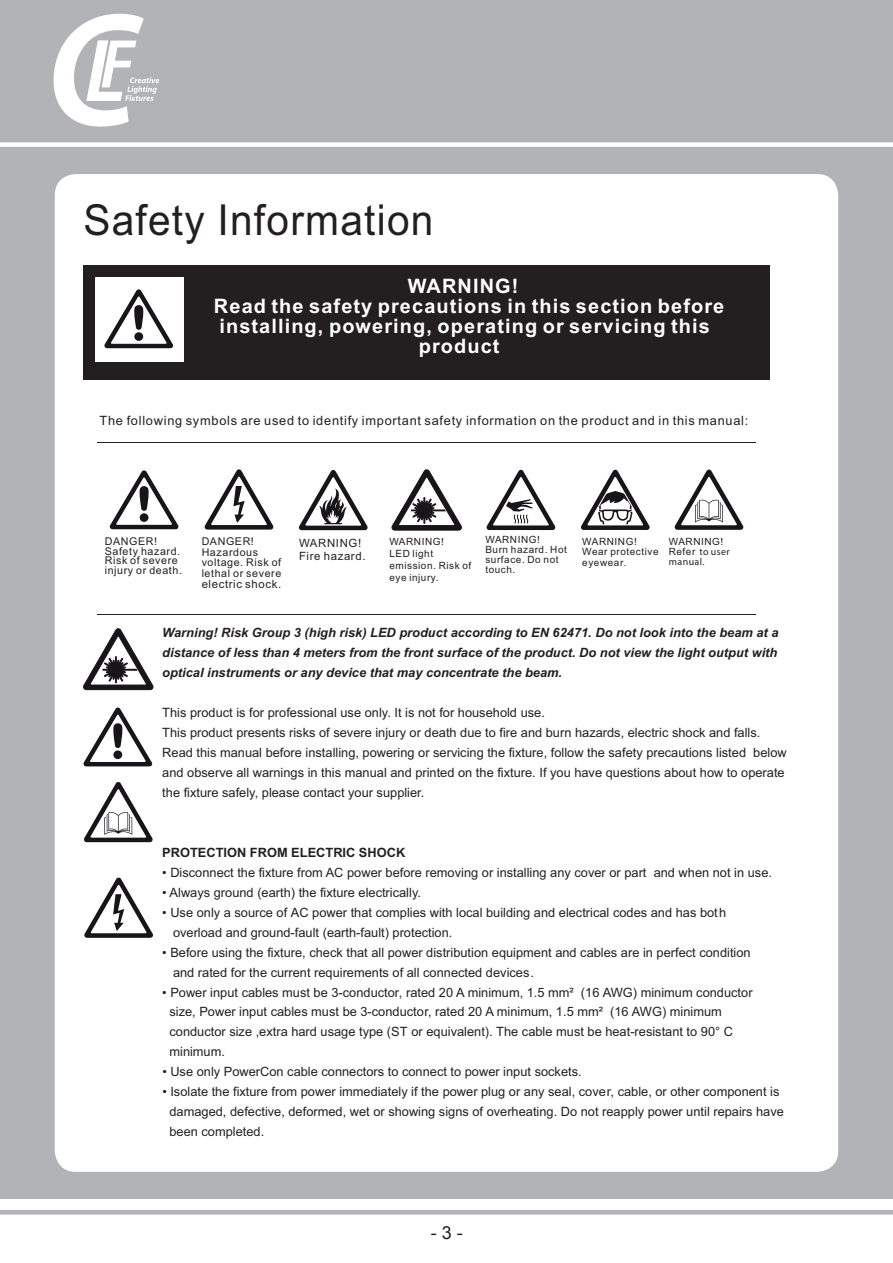
<style>
.page{position:relative;width:893px;height:1263px;background:#fff}
.page>*{position:absolute;margin:0;border:0;box-sizing:border-box;transform-origin:0 0}
.t1{font:42.75px "Arial";letter-spacing:.03em;color:#231f20;scale:.95 1}
.t2{font:700 19.95px "Arial";letter-spacing:.055em;color:#fff}
.t3{font:18px "Arial";color:#231f20}
.t4{font:12.9px/20px "Arial";color:#231f20}
.t5{font:italic 700 12.9px/20px "Arial";color:#231f20;text-align:justify}
.t6{font:12.9px "Arial";letter-spacing:.055em;color:#231f20}
.t7{font:700 12.9px "Arial";color:#231f20}
.t8{font:11.4px/13.6px "Arial";letter-spacing:.055em;color:#231f20}
.t9{font:10.65px/9.6px "Arial";letter-spacing:.055em;color:#231f20}
.t10{font:9.9px/9.9px "Arial";letter-spacing:.055em;color:#231f20}
.t11{font:9.9px/9.9px "Microsoft Ya Hei";letter-spacing:.04em;color:#231f20}
.s1{font-family:"Arial"}
</style>
<div class="page">
<div style="left:0;top:0;width:893px;height:1198px;background:#b2b3b7"></div>
<div style="left:0;top:142px;width:893px;height:5px;background:#fff"></div>
<hr style="left:0;top:1210px;width:893px;height:4px;background:#b2b3b7">
<div style="left:55px;top:174px;width:783px;height:998px;background:#fff;border-radius:21px"></div>
<svg style="left:54px;top:14px;width:105px;height:113px"></svg>
<div style="left:83px;top:266px;width:687px;height:114px;background:#231f20"></div>
<hr style="left:97px;top:442px;width:659px;height:1px;background:#231f20">
<hr style="left:97px;top:615px;width:659px;height:1px;background:#231f20">
<div style="left:95px;top:277px;width:89px;height:85px;background:#fff"></div>
<svg style="left:106px;top:345px;width:68px;height:4px"></svg>
<svg style="left:104px;top:289px;width:69px;height:59px"></svg>
<svg style="left:111px;top:529px;width:66px;height:1px"></svg>
<svg style="left:110px;top:470px;width:69px;height:59px"></svg>
<svg style="left:205px;top:469px;width:68px;height:61px"></svg>
<svg style="left:299px;top:470px;width:69px;height:60px"></svg>
<svg style="left:391px;top:469px;width:71px;height:61px"></svg>
<svg style="left:486px;top:470px;width:69px;height:60px"></svg>
<svg style="left:581px;top:470px;width:69px;height:60px"></svg>
<svg style="left:674px;top:470px;width:69px;height:60px"></svg>
<svg style="left:83px;top:628px;width:71px;height:62px"></svg>
<svg style="left:83px;top:708px;width:69px;height:58px"></svg>
<svg style="left:86px;top:842px;width:65px;height:1px"></svg>
<svg style="left:84px;top:782px;width:69px;height:60px"></svg>
<svg style="left:84px;top:877px;width:69px;height:61px"></svg>
<h1 class="t1" style="left:83px;top:192px;width:370px">Safety Information</h1>
<h2 class="t2" style="left:408px;top:273px;width:112px">WARNING!</h2>
<h2 class="t2" style="left:214px;top:293px;width:512px">Read the safety precautions in this section before</h2>
<h2 class="t2" style="left:219px;top:312px;width:492px">installing, powering, operating or servicing this</h2>
<h2 class="t2" style="left:419px;top:332px;width:82px">product</h2>
<p class="t6" style="left:100px;top:412px;width:650px">The following symbols are used to identify important safety information on the product and in this manual:</p>
<p class="t9" style="left:105px;top:537px;width:79px">DANGER!<br>Safety hazard.<br>Risk of severe injury or death.</p>
<p class="t9" style="left:202px;top:536px;width:81px;line-height:10.6px">DANGER!<br>Hazardous voltage. Risk of lethal or severe</p>
<p class="t8" style="left:202px;top:578px;width:81px">electric shock.</p>
<p class="t8" style="left:299px;top:536px;width:68px">WARNING!<br>Fire hazard.</p>
<p class="t10" style="left:389px;top:536px;width:84px;line-height:12px">WARNING!<br>LED light emission. Risk of eye injury.</p>
<p class="t10" style="left:485px;top:535px;width:83px">WARNING!<br>Burn hazard. Hot surface. Do not touch.</p>
<p class="t10" style="left:582px;top:537px;width:78px">WARNING!<br>Wear protective</p>
<p class="t10" style="left:582px;top:558px;width:45px">eyewear.</p>
<p class="t10" style="left:669px;top:536px;width:56px">WARNING!</p>
<p class="t11" style="left:669px;top:546px;width:63px"><span class="s1">Refer</span> to user manual.</p>
<p class="t5" style="left:162px;top:623px;width:618px">Warning! Risk Group 3 (high risk) LED product according to EN 62471. Do not look into the beam at a distance of less than 4 meters from the front surface of the product. Do not view the light output with optical instruments or any device that may concentrate the beam.</p>
<p class="t4" style="left:162px;top:703px;width:626px">This product is for professional use only. It is not for household use.<br>This product presents risks of severe injury or death due to fire and burn hazards, electric shock and falls.<br>Read this manual before installing, powering or servicing the fixture, follow the safety precautions listed below and observe all warnings in this manual and printed on the fixture. If you have questions about how to operate the fixture safely, please contact your supplier.</p>
<p class="t7" style="left:162px;top:844px;width:244px">PROTECTION FROM ELECTRIC SHOCK</p>
<p class="t4" style="left:162px;top:862px;width:611px">• Disconnect the fixture from AC power before removing or installing any cover or part and when not in use.</p>
<p class="t4" style="left:162px;top:882px;width:260px">• Always ground (earth) the fixture electrically.</p>
<p class="t4" style="left:173px;top:902px;width:555px;text-indent:-11px">• Use only a source of AC power that complies with local building and electrical codes and has both overload and ground-fault (earth-fault) protection.</p>
<p class="t4" style="left:173px;top:942px;width:579px;text-indent:-11px">• Before using the fixture, check that all power distribution equipment and cables are in perfect condition and rated for the current requirements of all connected devices.</p>
<p class="t4" style="left:169px;top:982px;width:585px;text-indent:-7px">• Power input cables must be 3-conductor, rated 20 A minimum, 1.5 mm² (16 AWG) minimum conductor size, Power input cables must be 3-conductor, rated 20 A minimum, 1.5 mm² (16 AWG) minimum conductor size ,extra hard usage type (ST or equivalent). The cable must be heat-resistant to 90° C minimum.</p>
<p class="t4" style="left:162px;top:1062px;width:421px">• Use only PowerCon cable connectors to connect to power input sockets.</p>
<p class="t4" style="left:169px;top:1082px;width:616px;text-indent:-7px">• Isolate the fixture from power immediately if the power plug or any seal, cover, cable, or other component is damaged, defective, deformed, wet or showing signs of overheating. Do not reapply power until repairs have been completed.</p>
<h3 class="t3" style="left:431px;top:1221px;width:34px">- 3 -</h3>
</div>
